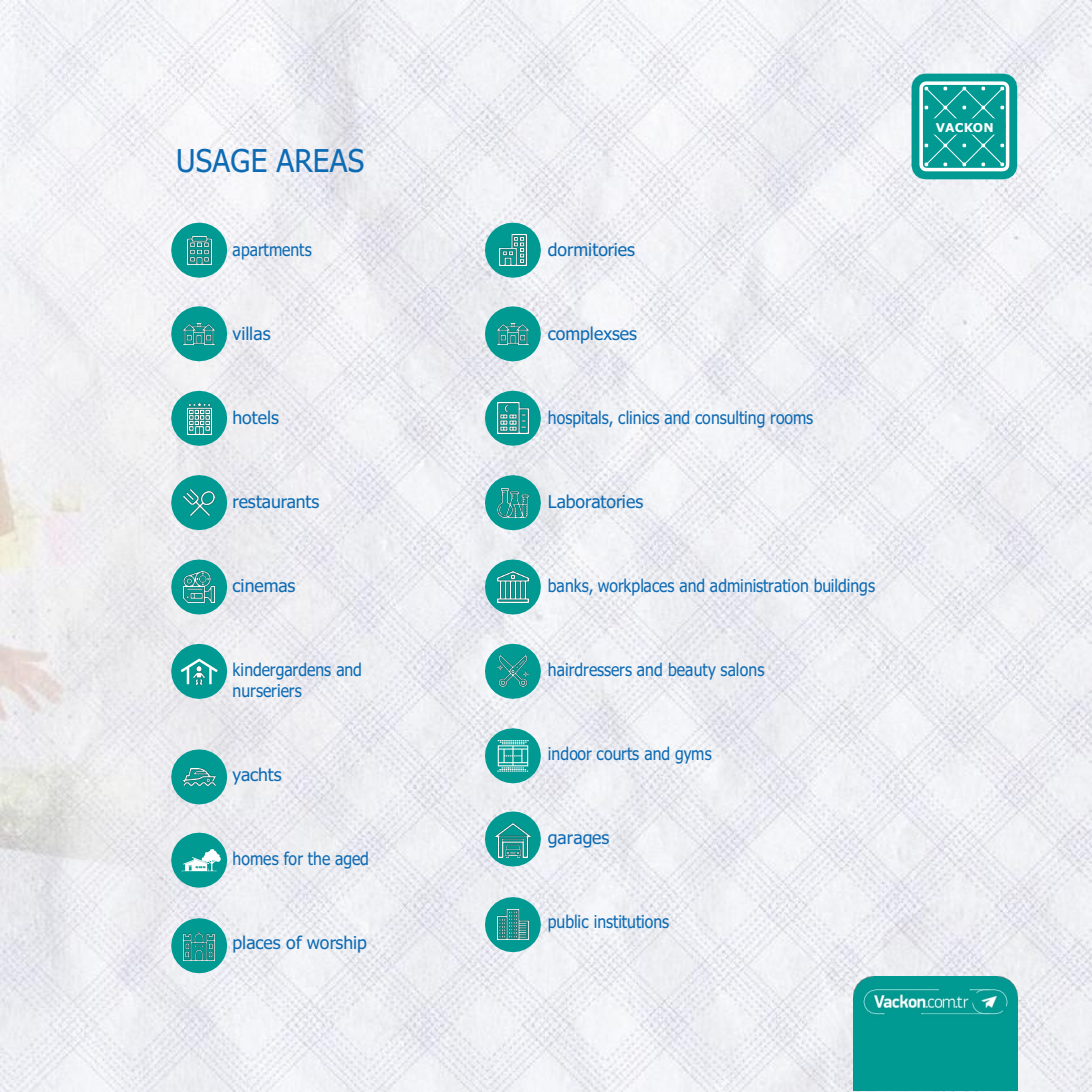
<style>
.page{position:relative;width:1092px;height:1092px;background:#fff}
.page>*{position:absolute;margin:0;border:0;box-sizing:border-box;transform-origin:0 0}
.t1{font:31.5px "Tahoma";letter-spacing:.01em;color:#0d6bb4;scale:.94 1}
.t2{font:17.68px/21px "Tahoma";color:#0d6bb4;scale:.89 1}
.t3{font:17.68px "Tahoma";color:#0d6bb4}
.t4{font:700 12.25px "Verdana";color:#fff}
</style>
<div class="page">
<img style="left:0;top:0;width:1091px;height:1091px">
<svg style="left:911px;top:74px;width:106px;height:105px;background:#2baaa5"></svg>
<img style="left:853px;top:976px;width:163px;height:114px">
<svg style="left:171px;top:223px;width:56px;height:55px"></svg>
<img style="left:187px;top:236px;width:24px;height:28px">
<svg style="left:485px;top:223px;width:56px;height:55px"></svg>
<img style="left:499px;top:234px;width:27px;height:32px">
<svg style="left:171px;top:306px;width:56px;height:55px"></svg>
<img style="left:183px;top:323px;width:32px;height:21px">
<svg style="left:485px;top:306px;width:56px;height:55px;background:#44b1ae"></svg>
<img style="left:496px;top:323px;width:33px;height:21px">
<svg style="left:171px;top:391px;width:56px;height:55px;background:#4ab3b0"></svg>
<img style="left:187px;top:402px;width:24px;height:32px">
<svg style="left:485px;top:390px;width:56px;height:55px;background:#54b7b4"></svg>
<img style="left:497px;top:403px;width:31px;height:30px">
<svg style="left:171px;top:475px;width:56px;height:55px;background:#46b1ae"></svg>
<img style="left:184px;top:489px;width:30px;height:26px">
<svg style="left:485px;top:475px;width:56px;height:55px;background:#4ab3b0"></svg>
<img style="left:497px;top:488px;width:31px;height:29px">
<svg style="left:171px;top:559px;width:56px;height:55px;background:#50b5b1"></svg>
<img style="left:184px;top:571px;width:30px;height:31px">
<svg style="left:485px;top:559px;width:56px;height:55px;background:#50b6b3"></svg>
<img style="left:497px;top:571px;width:31px;height:31px">
<svg style="left:171px;top:643px;width:56px;height:56px;background:#4bb4b0"></svg>
<img style="left:193px;top:666px;width:12px;height:18px">
<svg style="left:485px;top:643px;width:56px;height:55px"></svg>
<img style="left:497px;top:655px;width:31px;height:32px">
<svg style="left:171px;top:749px;width:56px;height:55px;background:#3fafab"></svg>
<img style="left:183px;top:768px;width:32px;height:17px">
<svg style="left:485px;top:728px;width:56px;height:55px;background:#4fb7b3"></svg>
<svg style="left:171px;top:832px;width:56px;height:55px;background:#54b8b5"></svg>
<svg style="left:485px;top:811px;width:56px;height:55px"></svg>
<img style="left:496px;top:823px;width:34px;height:34px">
<svg style="left:171px;top:918px;width:56px;height:55px;background:#4db4b1"></svg>
<img style="left:183px;top:931px;width:32px;height:28px">
<svg style="left:485px;top:897px;width:56px;height:55px;background:#4fb5b2"></svg>
<img style="left:497px;top:909px;width:31px;height:30px">
<h1 class="t1" style="left:176px;top:148px;width:201px">USAGE AREAS</h1>
<p class="t2" style="left:232px;top:240px;width:91px">apartments</p>
<p class="t3" style="left:232px;top:326px;width:40px">villas</p>
<p class="t3" style="left:232px;top:410px;width:48px">hotels</p>
<p class="t3" style="left:232px;top:494px;width:88px">restaurants</p>
<p class="t3" style="left:232px;top:578px;width:64px">cinemas</p>
<p class="t2" style="left:232px;top:660px;width:147px">kindergardens and nurseriers</p>
<p class="t3" style="left:232px;top:767px;width:51px">yachts</p>
<p class="t2" style="left:232px;top:849px;width:155px">homes for the aged</p>
<p class="t3" style="left:232px;top:935px;width:136px">places of worship</p>
<p class="t3" style="left:548px;top:242px;width:89px">dormitories</p>
<p class="t3" style="left:548px;top:326px;width:90px">complexses</p>
<p class="t2" style="left:548px;top:408px;width:300px">hospitals, clinics and consulting rooms</p>
<p class="t3" style="left:548px;top:494px;width:97px">Laboratories</p>
<p class="t2" style="left:548px;top:576px;width:369px">banks, workplaces and administration buildings</p>
<p class="t2" style="left:548px;top:660px;width:245px">hairdressers and beauty salons</p>
<p class="t2" style="left:548px;top:744px;width:186px">indoor courts and gyms</p>
<p class="t3" style="left:548px;top:830px;width:63px">garages</p>
<p class="t2" style="left:548px;top:912px;width:138px">public institutions</p>
<p class="t4" style="left:935px;top:122px;width:59px">VACKON</p>
</div>
